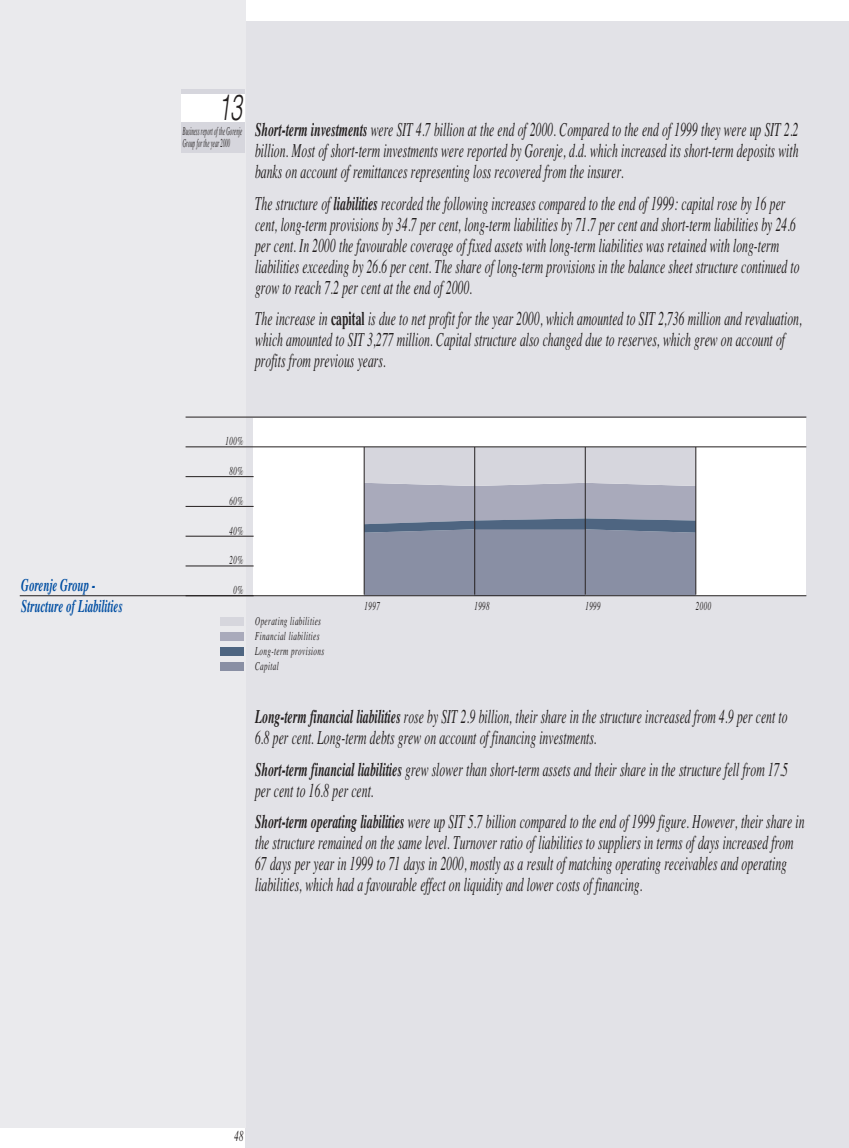
<style>
.page{position:relative;width:849px;height:1148px;background:#fff}
.page>*{position:absolute;margin:0;border:0;box-sizing:border-box;transform-origin:0 0}
.t1{font:36px "Helvetica Light Oblique Yu";color:#231f1f;scale:.6 1}
.t2{font:19.5px/21px "Times Italic Yu";color:#231f1f;scale:.6 1}
.t3{font:18px "Times Bold Italic Yu";color:#004ea2;scale:.6 1}
.t4{font:15px "Times Italic Yu";color:#231f1f;scale:.6 1}
.t5{font:12px/15px "Times Italic Yu";letter-spacing:.05em;color:#231f1f;scale:.6 1}
.t6{font:12px/12px "Times Italic Yu";color:#231f1f;scale:.4 1}
.s1{font-family:"Times Bold Italic Yu"}
.s2{font-family:"Times Bold Yu"}
</style>
<div class="page">
<div style="left:245px;top:21px;width:604px;height:1127px;background:#e2e2e7"></div>
<div style="left:0;top:0;width:245px;height:1127px;background:#eaeaed"></div>
<div style="left:181px;top:89px;width:64px;height:64px;background:#d6d6dd"></div>
<div style="left:181px;top:94px;width:64px;height:27px;background:#fff"></div>
<div style="left:254px;top:417px;width:552px;height:178px;background:#fff"></div>
<hr style="left:186px;top:417px;width:620px;height:1px;background:#231f1f">
<hr style="left:186px;top:565px;width:68px;height:1px;background:#231f1f">
<hr style="left:186px;top:536px;width:68px;height:1px;background:#231f1f">
<hr style="left:186px;top:506px;width:68px;height:1px;background:#231f1f">
<hr style="left:186px;top:476px;width:68px;height:1px;background:#231f1f">
<div style="left:221px;top:617px;width:23px;height:8px;background:#d6d6dd"></div>
<div style="left:221px;top:632px;width:23px;height:8px;background:#a9aabb"></div>
<div style="left:221px;top:647px;width:23px;height:8px;background:#4e6581"></div>
<div style="left:221px;top:662px;width:23px;height:8px;background:#898fa4"></div>
<hr style="left:20px;top:595px;width:786px;height:1px;background:#231f1f">
<svg style="left:364px;top:447px;width:332px;height:148px;background:#9fa4b4"></svg>
<hr style="left:364px;top:447px;width:1px;height:147px;background:#231f1f">
<hr style="left:474px;top:447px;width:1px;height:147px;background:#231f1f">
<hr style="left:585px;top:447px;width:1px;height:147px;background:#231f1f">
<hr style="left:696px;top:447px;width:1px;height:147px;background:#231f1f">
<hr style="left:186px;top:446px;width:620px;height:1px;background:#231f1f">
<h1 class="t1" style="left:218px;top:94px;width:42px">13</h1>
<p class="t6" style="left:183px;top:126px;width:150px">Business report of the Gorenje<br>Group for the year 2000</p>
<p class="t2" style="left:255px;top:121px;width:908px;text-align:justify"><span class="s1">Short-term investments</span> were SIT 4.7 billion at the end of 2000. Compared to the end of 1999 they were up SIT 2.2 billion. Most of short-term investments were reported by Gorenje, d.d. which increased its short-term deposits with banks on account of remittances representing loss recovered from the insurer.</p>
<p class="t2" style="left:255px;top:195px;width:909px">The structure of <span class="s1">liabilities</span> recorded the following increases compared to the end of 1999: capital rose by 16 per cent, long-term provisions by 34.7 per cent, long-term liabilities by 71.7 per cent and short-term liabilities by 24.6 per cent. In 2000 the favourable coverage of fixed assets with long-term liabilities was retained with long-term liabilities exceeding by 26.6 per cent. The share of long-term provisions in the balance sheet structure continued to grow to reach 7.2 per cent at the end of 2000.</p>
<p class="t2" style="left:255px;top:310px;width:913px">The increase in <span class="s2">capital</span> is due to net profit for the year 2000, which amounted to SIT 2,736 million and revaluation, which amounted to SIT 3,277 million. Capital structure also changed due to reserves, which grew on account of profits from previous years.</p>
<p class="t5" style="left:225px;top:435px;width:31px">100%</p>
<p class="t5" style="left:229px;top:465px;width:25px">80%</p>
<p class="t5" style="left:229px;top:494px;width:25px">60%</p>
<p class="t5" style="left:229px;top:524px;width:25px">40%</p>
<p class="t5" style="left:229px;top:554px;width:25px">20%</p>
<p class="t3" style="left:21px;top:578px;width:125px">Gorenje Group -</p>
<p class="t5" style="left:233px;top:584px;width:18px">0%</p>
<p class="t3" style="left:21px;top:599px;width:170px">Structure of Liabilities</p>
<p class="t5" style="left:364px;top:600px;width:27px">1997</p>
<p class="t5" style="left:474px;top:600px;width:27px">1998</p>
<p class="t5" style="left:585px;top:600px;width:27px">1999</p>
<p class="t5" style="left:696px;top:600px;width:27px">2000</p>
<p class="t5" style="left:255px;top:615px;width:117px">Operating liabilities<br>Financial liabilities<br>Long-term provisions<br>Capital</p>
<p class="t2" style="left:255px;top:708px;width:889px"><span class="s1">Long-term financial liabilities</span> rose by SIT 2.9 billion, their share in the structure increased from 4.9 per cent to<br>6.8 per cent. Long-term debts grew on account of financing investments.</p>
<p class="t2" style="left:255px;top:761px;width:890px"><span class="s1">Short-term financial liabilities</span> grew slower than short-term assets and their share in the structure fell from 17.5 per cent to 16.8 per cent.</p>
<p class="t2" style="left:255px;top:813px;width:917px"><span class="s1">Short-term operating liabilities</span> were up SIT 5.7 billion compared to the end of 1999 figure. However, their share in the structure remained on the same level. Turnover ratio of liabilities to suppliers in terms of days increased from 67 days per year in 1999 to 71 days in 2000, mostly as a result of matching operating receivables and operating liabilities, which had a favourable effect on liquidity and lower costs of financing.</p>
<p class="t4" style="left:235px;top:1130px;width:16px">48</p>
</div>
